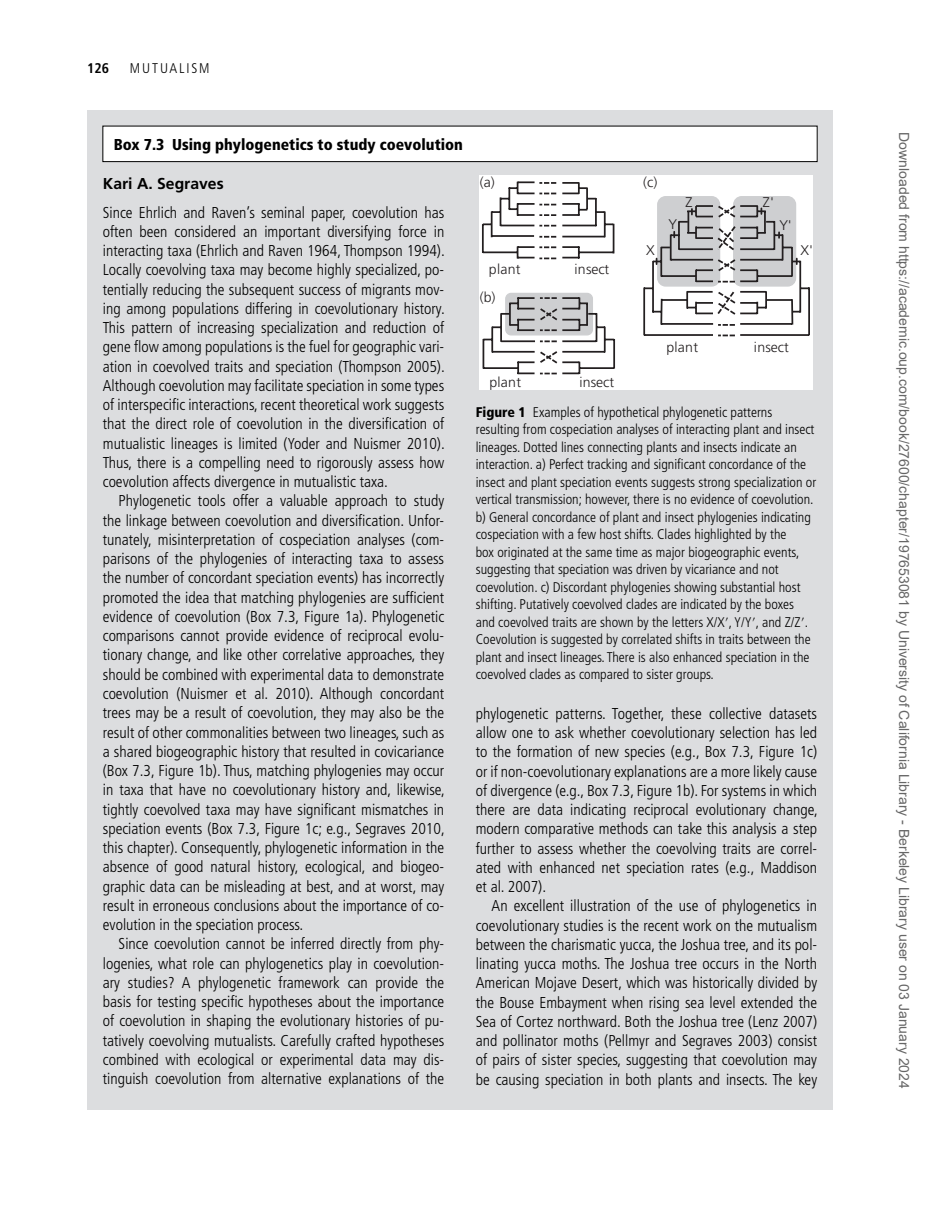
<style>
.page{position:relative;width:938px;height:1221px;background:#fff}
.page>*{position:absolute;margin:0;border:0;box-sizing:border-box;transform-origin:0 0}
.t1{font:300 condensed 15.75px/19.2px "Frutiger LT Std";color:#000;text-align:justify}
.t2{font:900 condensed 15.75px "Frutiger LT Std";color:#000}
.t3{font:700 15.75px "Frutiger LT Std";color:#000}
.t4{font:300 condensed 14px/17.5px "Frutiger LT Std";color:#000}
.t5{font:14px "Arial";color:#666}
.t6{font:300 14px "Frutiger LT Std";letter-spacing:.02em;color:#231f20}
.t7{font:700 condensed 14px "Frutiger LT Std";color:#000}
.s1{font-weight:900}
.s2{font-family:"STIX General";font-weight:400;font-stretch:normal}
</style>
<div class="page">
<div style="left:87px;top:110px;width:746px;height:999px;background:#dcdddf"></div>
<div style="left:103px;top:126px;width:714px;height:36px;background:#fff"></div>
<div style="left:102px;top:126px;width:715px;height:36px;border:1px solid #000"></div>
<div style="left:480px;top:176px;width:333px;height:214px;background:#fff"></div>
<div style="left:506px;top:293px;width:86px;height:42px;background:#cecfd1;border-radius:5px"></div>
<div style="left:505px;top:293px;width:88px;height:42px;border:1px solid #cecfd1;border-radius:5px"></div>
<hr style="left:501px;top:340px;width:34px;height:2px;background:#231f20">
<hr style="left:492px;top:351px;width:42px;height:1px;background:#231f20">
<hr style="left:500px;top:313px;width:2px;height:29px;background:#231f20">
<svg style="left:492px;top:297px;width:42px;height:34px"></svg>
<hr style="left:491px;top:327px;width:2px;height:25px;background:#231f20">
<svg style="left:483px;top:338px;width:9px;height:2px"></svg>
<hr style="left:482px;top:339px;width:2px;height:29px;background:#231f20">
<svg style="left:517px;top:361px;width:17px;height:13px"></svg>
<hr style="left:483px;top:367px;width:35px;height:2px;background:#231f20">
<hr style="left:613px;top:339px;width:2px;height:29px;background:#231f20">
<div style="left:733px;top:197px;width:62px;height:89px;background:#cecfd1;border-radius:8px"></div>
<div style="left:733px;top:196px;width:63px;height:90px;border:1px solid #cecfd1;border-radius:8px"></div>
<div style="left:657px;top:197px;width:62px;height:89px;background:#cecfd1;border-radius:8px"></div>
<div style="left:657px;top:196px;width:63px;height:90px;border:1px solid #cecfd1;border-radius:8px"></div>
<hr style="left:643px;top:287px;width:2px;height:48px;background:#231f20">
<svg style="left:482px;top:181px;width:133px;height:79px"></svg>
<svg style="left:644px;top:204px;width:166px;height:133px"></svg>
<svg style="left:540px;top:297px;width:74px;height:77px"></svg>
<p class="t7" style="left:87px;top:59px;width:23px">126</p>
<p class="t4" style="left:130px;top:59px;width:79px">m utuali sm</p>
<p class="t2" style="left:114px;top:135px;width:351px">Box 7.3 Using phylogenetics to study coevolution</p>
<p class="t3" style="left:103px;top:174px;width:122px">Kari A. Segraves</p>
<p class="t1" style="left:103px;top:203px;width:343px">Since Ehrlich and Raven’s seminal paper, coevolution has often been considered an important diversifying force in interacting taxa (Ehrlich and Raven 1964, Thompson 1994).<br>Locally coevolving taxa may become highly specialized, po&shy;tentially reducing the subsequent success of migrants mov&shy;ing among populations differing in coevolutionary history.<br>This pattern of increasing specialization and reduction of gene flow among populations is the fuel for geographic vari&shy;ation in coevolved traits and speciation (Thompson 2005).<br>Although coevolution may facilitate speciation in some types of interspecific interactions, recent theoretical work suggests that the direct role of coevolution in the diversification of mutualistic lineages is limited (Yoder and N uismer 2010).<br>Thus, there is a compelling need to rigorously assess how coevolution affects divergence in mutualistic taxa.</p>
<p class="t1" style="left:103px;top:491px;width:343px;text-indent:16px">Phylogenetic tools offer a valuable approach to study the linkage between coevolution and diversification. U nfor&shy;tunately, misinterpretation of cospeciation analyses (com&shy;parisons of the phylogenies of interacting taxa to assess the number of concordant speciation events) has incorrectly promoted the idea that matching phylogenies are sufficient evidence of coevolution (Box 7.3, Figure 1a). Phylogenetic comparisons cannot provide evidence of reciprocal evolu&shy;tionary change, and like other correlative approaches, they should be combined with experimental data to demonstrate coevolution (N uismer et al. 2010). Although concordant trees may be a result of coevolution, they may also be the result of other commonalities between two lineages, such as a shared biogeographic history that resulted in covicariance (Box 7.3, Figure 1b). Thus, matching phylogenies may occur in taxa that have no coevolutionary history and, likewise, tightly coevolved taxa may have significant mismatches in speciation events (Box 7.3, Figure 1c; e.g., Segraves 2010, this chapter). Consequently, phylogenetic information in the absence of good natural history, ecological, and biogeo&shy;graphic data can be misleading at best, and at worst, may result in erroneous conclusions about the importance of co&shy;evolution in the speciation process.</p>
<p class="t1" style="left:103px;top:934px;width:343px;text-indent:16px">Since coevolution cannot be inferred directly from phy&shy;logenies, what role can phylogenetics play in coevolution&shy;ary studies? A phylogenetic framework can provide the basis for testing specific hypotheses about the importance of coevolution in shaping the evolutionary histories of pu&shy;tatively coevolving mutualists. Carefully crafted hypotheses combined with ecological or experimental data may dis&shy;tinguish coevolution from alternative explanations of the</p>
<p class="t6" style="left:480px;top:174px;width:16px">(a)</p>
<p class="t6" style="left:489px;top:261px;width:33px">plant</p>
<p class="t6" style="left:574px;top:261px;width:36px">insect</p>
<p class="t6" style="left:480px;top:289px;width:17px">(b)</p>
<p class="t6" style="left:489px;top:374px;width:33px">plant</p>
<p class="t6" style="left:579px;top:374px;width:36px">insect</p>
<p class="t6" style="left:643px;top:174px;width:16px">(c)</p>
<p class="t6" style="left:685px;top:194px;width:9px">Z</p>
<p class="t6" style="left:763px;top:194px;width:13px">Z'</p>
<p class="t6" style="left:668px;top:217px;width:10px">Y</p>
<p class="t6" style="left:779px;top:217px;width:14px">Y'</p>
<p class="t6" style="left:646px;top:242px;width:10px">X</p>
<p class="t6" style="left:800px;top:242px;width:14px">X'</p>
<p class="t6" style="left:666px;top:339px;width:33px">plant</p>
<p class="t6" style="left:754px;top:339px;width:36px">insect</p>
<p class="t4" style="left:476px;top:403px;width:342px"><span class="s1">Figure 1</span> Examples of hypothetical phylogenetic patterns resulting from cospeciation analyses of interacting plant and insect lineages. Dotted lines connecting plants and insects indicate an interaction. a) Perfect tracking and significant concordance of the insect and plant speciation events suggests strong specialization or vertical transmission; however, there is no evidence of coevolution. b) General concordance of plant and insect phylogenies indicating cospeciation with a few host shifts. Clades highlighted by the<br>box originated at the same time as major biogeographic events, suggesting that speciation was driven by vicariance and not coevolution. c) Discordant phylogenies showing substantial host shifting. Putatively coevolved clades are indicated by the boxes and coevolved traits are shown by the letters X/X<span class="s2">′</span>, Y/Y<span class="s2">′</span>, and Z/Z<span class="s2">′</span>.<br>Coevolution is suggested by correlated shifts in traits between the plant and insect lineages. There is also enhanced speciation in the coevolved clades as compared to sister groups.</p>
<p class="t1" style="left:476px;top:704px;width:343px">phylogenetic patterns. Together, these collective datasets allow one to ask whether coevolutionary selection has led to the formation of new species (e.g., Box 7.3, Figure 1c) or if non-coevolutionary explanations are a more likely cause of divergence (e.g., Box 7.3, Figure 1b). For systems in which there are data indicating reciprocal evolutionary change, modern comparative methods can take this analysis a step further to assess whether the coevolving traits are correl&shy;ated with enhanced net speciation rates (e.g., Maddison et al. 2007).</p>
<p class="t1" style="left:476px;top:896px;width:343px;text-indent:16px">An excellent illustration of the use of phylogenetics in coevolutionary studies is the recent work on the mutualism between the charismatic yucca, the Joshua tree, and its pol&shy;linating yucca moths. The Joshua tree occurs in the N orth American Mojave Desert, which was historically divided by the Bouse Embayment when rising sea level extended the Sea of Cortez northward. Both the Joshua tree (Lenz 2007) and pollinator moths (Pellmyr and Segraves 2003) consist of pairs of sister species, suggesting that coevolution may be causing speciation in both plants and insects. The key</p>
<p class="t5" style="left:909px;top:132px;width:957px;rotate:90deg">Downloaded from https://academic.oup.com/book/27600/chapter/197653081 by University of California Library - Berkeley Library user on 03 January 2024</p>
</div>
